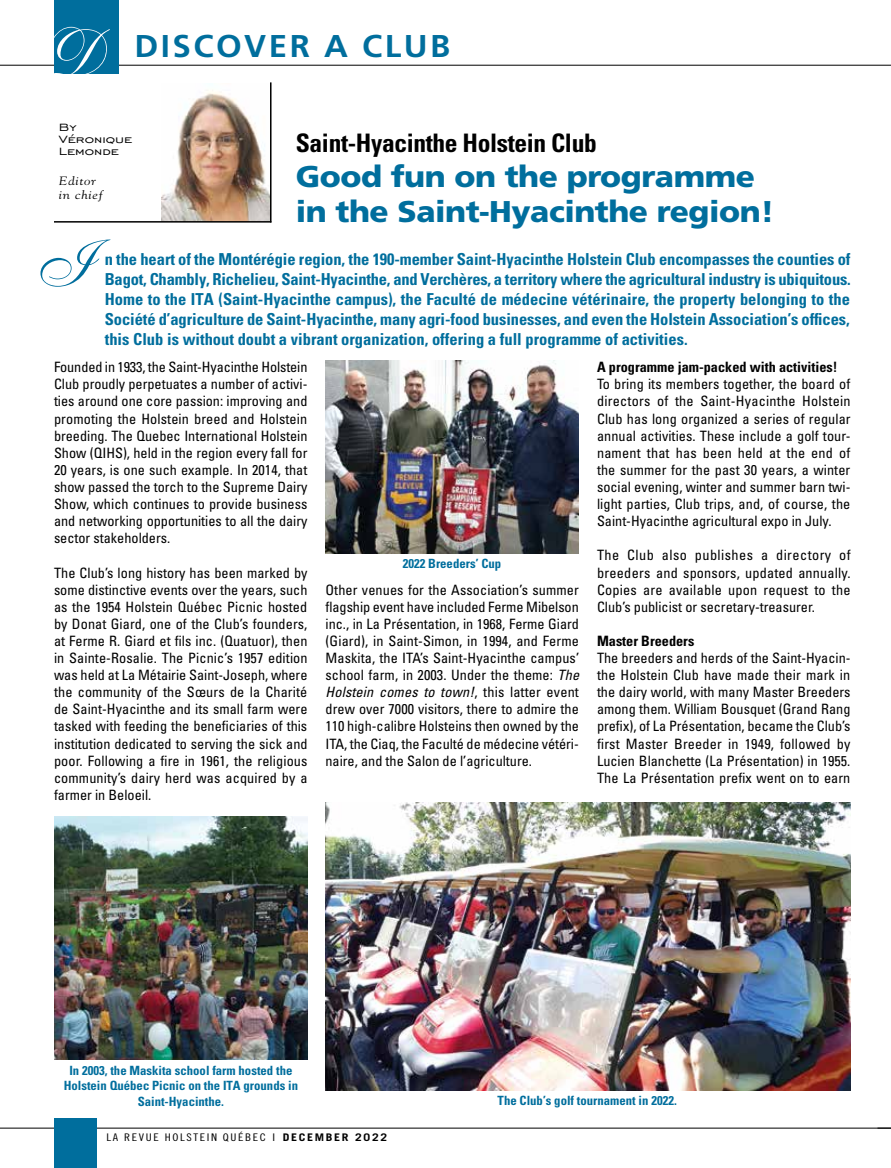
<style>
.page{position:relative;width:891px;height:1168px;background:#fff}
.page>*{position:absolute;margin:0;border:0;box-sizing:border-box;transform-origin:0 0}
.t1{font:67.05px "Shelley Allegro Script";color:#006e9d}
.t2{font:700 31.5px "Frutiger";letter-spacing:.075em;color:#006e9d;scale:1.05 1}
.t3{font:900 30px/35.2px "Frutiger";letter-spacing:-.015em;color:#006e9d;scale:1.05 1}
.t4{font:700 condensed 25.5px "Univers";letter-spacing:-.015em;color:#000}
.t5{font:700 condensed 16.5px/19.8px "Univers";color:#006e9d;text-align:justify}
.t6{font:condensed 14.25px/17.1px "Univers";color:#000;text-align:justify}
.t7{font:700 condensed 14.25px "Univers";color:#000}
.t8{font:13.5px/12px "Engravers Gothic BT";color:#000;scale:1.2 1}
.t9{font:700 condensed 12.75px/15.3px "Univers";color:#006e9d;text-align:center}
.t10{font:italic 12px/13.5px "Goudy";letter-spacing:.05em;color:#000;scale:1.2 1}
.t11{font:10.5px "Trade Gothic Cond Eighteen";letter-spacing:.135em;color:#000;scale:1.15 1}
.s1{font-family:"Shelley Allegro Script";font-weight:400;font-size:67.05px;color:#fff}
.s2{font-style:italic}
.s3{font-family:"Trade Gothic Bold Cond Twenty";font-size:21px;color:#fff}
.s4{font-family:"Trade Gothic"}
.s5{font-family:"Trade Gothic";font-weight:700}
</style>
<div class="page">
<hr style="left:0;top:65px;width:891px;height:1px;background:#000">
<hr style="left:0;top:1128px;width:891px;height:1px;background:#000">
<div style="left:54px;top:0;width:64px;height:74px;background:#006e9d"></div>
<div style="left:54px;top:1118px;width:43px;height:50px;background:#006e9d"></div>
<svg style="left:878px;top:1128px;width:13px;height:1px"></svg>
<img style="left:162px;top:90px;width:108px;height:131px">
<hr style="left:270px;top:82px;width:2px;height:140px;background:#000">
<hr style="left:54px;top:221px;width:217px;height:2px;background:#000">
<img style="left:54px;top:816px;width:254px;height:244px">
<img style="left:325px;top:361px;width:254px;height:192px">
<img style="left:326px;top:802px;width:524px;height:289px">
<h2 class="t2" style="left:36px;top:28px;width:396px"><span class="s1">D</span> DISCOVER A CLUB</h2>
<p class="t8" style="left:59px;top:121px;width:63px">By<br>Véronique<br>Lemonde</p>
<p class="t10" style="left:59px;top:174px;width:38px">Editor in chief</p>
<h3 class="t4" style="left:296px;top:127px;width:302px">Saint-Hyacinthe Holstein Club</h3>
<h3 class="t3" style="left:296px;top:158px;width:457px">Good fun on the programme in the Saint-Hyacinthe region!</h3>
<h1 class="t1" style="left:28px;top:225px;width:54px">I</h1>
<p class="t5" style="left:105px;top:249px;width:748px">n the heart of the Montérégie region, the 190-member Saint-Hyacinthe Holstein Club encompasses the counties of Bagot, Chambly, Richelieu, Saint-Hyacinthe, and Verchères, a territory where the agricultural industry is ubiquitous.<br>Home to the ITA (Saint-Hyacinthe campus), the Faculté de médecine vétérinaire, the property belonging to the Société d’agriculture de Saint-Hyacinthe, many agri-food businesses, and even the Holstein Association’s offices, this Club is without doubt a vibrant organization, offering a full programme of activities.</p>
<p class="t6" style="left:54px;top:358px;width:255px">Founded in 1933, the Saint-Hyacinthe Holstein Club proudly perpetuates a number of activi&shy;ties around one core passion: improving and promoting the Holstein breed and Holstein breeding. The Quebec International Holstein Show (QIHS), held in the region every fall for 20 years, is one such example. In 2014, that show passed the torch to the Supreme Dairy Show, which continues to provide business and networking opportunities to all the dairy sector stakeholders.</p>
<p class="t6" style="left:54px;top:563px;width:255px">The Club’s long history has been marked by some distinctive events over the years, such as the 1954 Holstein Québec Picnic hosted by Donat Giard, one of the Club’s founders, at Ferme R. Giard et fils inc. (Quatuor), then in Sainte-Rosalie. The Picnic’s 1957 edition was held at La Métairie Saint-Joseph, where the community of the Sœurs de la Charité de Saint-Hyacinthe and its small farm were tasked with feeding the beneficiaries of this institution dedicated to serving the sick and poor. Following a fire in 1961, the religious community’s dairy herd was acquired by a farmer in Beloeil.</p>
<p class="t9" style="left:403px;top:555px;width:100px">2022 Breeders’ Cup</p>
<p class="t6" style="left:326px;top:581px;width:255px">Other venues for the Association’s summer flagship event have included Ferme Mibelson inc., in La Présentation, in 1968, Ferme Giard (Giard), in Saint-Simon, in 1994, and Ferme Maskita, the ITA’s Saint-Hyacinthe campus’ school farm, in 2003. Under the theme: <span class="s2">The Holstein comes to town!</span>, this latter event drew over 7000 visitors, there to admire the 110 high-calibre Holsteins then owned by the ITA, the Ciaq, the Faculté de médecine vétéri&shy;naire, and the Salon de l’agriculture.</p>
<p class="t7" style="left:597px;top:358px;width:242px">A programme jam-packed with activities!</p>
<p class="t6" style="left:597px;top:375px;width:255px">To bring its members together, the board of directors of the Saint-Hyacinthe Holstein Club has long organized a series of regular annual activities. These include a golf tour&shy;nament that has been held at the end of the summer for the past 30 years, a winter social evening, winter and summer barn twi&shy;light parties, Club trips, and, of course, the Saint-Hyacinthe agricultural expo in July.</p>
<p class="t6" style="left:597px;top:546px;width:255px">The Club also publishes a directory of breeders and sponsors, updated annually.<br>Copies are available upon request to the Club’s publicist or secretary-treasurer.</p>
<p class="t7" style="left:597px;top:632px;width:99px">Master Breeders</p>
<p class="t6" style="left:597px;top:649px;width:255px">The breeders and herds of the Saint-Hyacin&shy;the Holstein Club have made their mark in the dairy world, with many Master Breeders among them. William Bousquet (Grand Rang prefix), of La Présentation, became the Club’s first Master Breeder in 1949, followed by Lucien Blanchette (La Présentation) in 1955.<br>The La Présentation prefix went on to earn</p>
<p class="t9" style="left:64px;top:1062px;width:236px">In 2003, the Maskita school farm hosted the<br>Holstein Québec Picnic on the ITA grounds in<br>Saint-Hyacinthe.</p>
<p class="t9" style="left:498px;top:1092px;width:181px">The Club’s golf tournament in 2022.</p>
<p class="t11" style="left:70px;top:1131px;width:278px"><span class="s3">66</span> LA REVUE HOLSTEIN QUÉBEC <span class="s4">I</span> <span class="s5">DECEMBER 2022</span></p>
</div>
